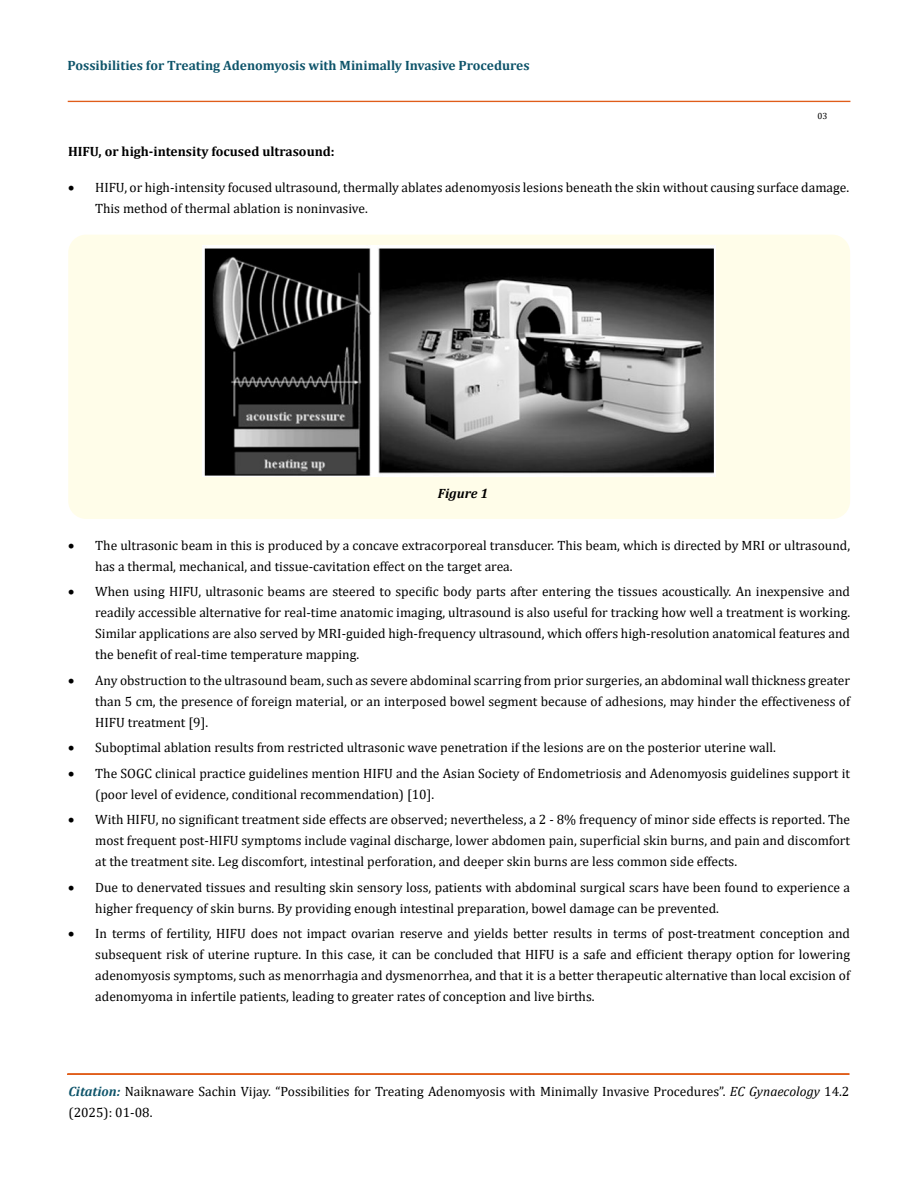
<style>
.page{position:relative;width:917px;height:1188px;background:#fff}
.page>*{position:absolute;margin:0;border:0;box-sizing:border-box;transform-origin:0 0}
.t1{font:13.5px/21px "Cambria";color:#000}
.t2{font:700 13.5px "Cambria";color:#0e546a}
.t3{font:700 13.5px "Cambria";color:#000}
.t4{font:italic 700 13.5px "Cambria";color:#000}
.t5{font:9px "Cambria";color:#000}
.s1{font-weight:700;font-style:italic;color:#0e546a}
.s2{font-style:italic}
</style>
<div class="page">
<div style="left:68px;top:101px;width:782px;height:1px;border:1px solid #e05d1a"></div>
<div style="left:67px;top:1074px;width:782px;height:1px;border:1px solid #e05d1a"></div>
<div style="left:68px;top:235px;width:782px;height:284px;background:#fffde9;border-radius:18px"></div>
<img style="left:202px;top:245px;width:514px;height:232px">
<p class="t2" style="left:68px;top:56px;width:463px">Possibilities for Treating Adenomyosis with Minimally Invasive Procedures</p>
<p class="t5" style="left:817px;top:110px;width:11px">03</p>
<p class="t3" style="left:68px;top:142px;width:268px">HIFU, or high-intensity focused ultrasound:</p>
<p class="t1" style="left:95px;top:177px;width:755px;text-indent:-27px">• HIFU, or high-intensity focused ultrasound, thermally ablates adenomyosis lesions beneath the skin without causing surface damage.<br>This method of thermal ablation is noninvasive.</p>
<p class="t4" style="left:438px;top:484px;width:52px">Figure 1</p>
<p class="t1" style="left:95px;top:534px;width:756px;text-indent:-27px">• The ultrasonic beam in this is produced by a concave extracorporeal transducer. This beam, which is directed by MRI or ultrasound, has a thermal, mechanical, and tissue-cavitation effect on the target area.</p>
<p class="t1" style="left:95px;top:581px;width:756px;text-align:justify;text-indent:-27px">• When using HIFU, ultrasonic beams are steered to specific body parts after entering the tissues acoustically. An inexpensive and readily accessible alternative for real-time anatomic imaging, ultrasound is also useful for tracking how well a treatment is working.<br>Similar applications are also served by MRI-guided high-frequency ultrasound, which offers high-resolution anatomical features and the benefit of real-time temperature mapping.</p>
<p class="t1" style="left:95px;top:669px;width:756px;text-align:justify;text-indent:-27px">• Any obstruction to the ultrasound beam, such as severe abdominal scarring from prior surgeries, an abdominal wall thickness greater than 5 cm, the presence of foreign material, or an interposed bowel segment because of adhesions, may hinder the effectiveness of HIFU treatment [9].</p>
<p class="t1" style="left:68px;top:737px;width:709px">• Suboptimal ablation results from restricted ultrasonic wave penetration if the lesions are on the posterior uterine wall.</p>
<p class="t1" style="left:95px;top:762px;width:756px;text-indent:-27px">• The SOGC clinical practice guidelines mention HIFU and the Asian Society of Endometriosis and Adenomyosis guidelines support it (poor level of evidence, conditional recommendation) [10].</p>
<p class="t1" style="left:95px;top:809px;width:756px;text-align:justify;text-indent:-27px">• With HIFU, no significant treatment side effects are observed; nevertheless, a 2 - 8% frequency of minor side effects is reported. The most frequent post-HIFU symptoms include vaginal discharge, lower abdomen pain, superficial skin burns, and pain and discomfort at the treatment site. Leg discomfort, intestinal perforation, and deeper skin burns are less common side effects.</p>
<p class="t1" style="left:95px;top:877px;width:756px;text-indent:-27px">• Due to denervated tissues and resulting skin sensory loss, patients with abdominal surgical scars have been found to experience a higher frequency of skin burns. By providing enough intestinal preparation, bowel damage can be prevented.</p>
<p class="t1" style="left:95px;top:923px;width:756px;text-align:justify;text-indent:-27px">• In terms of fertility, HIFU does not impact ovarian reserve and yields better results in terms of post-treatment conception and subsequent risk of uterine rupture. In this case, it can be concluded that HIFU is a safe and efficient therapy option for lowering adenomyosis symptoms, such as menorrhagia and dysmenorrhea, and that it is a better therapeutic alternative than local excision of adenomyoma in infertile patients, leading to greater rates of conception and live births.</p>
<p class="t1" style="left:68px;top:1081px;width:782px"><span class="s1">Citation:</span> Naiknaware Sachin Vijay. “Possibilities for Treating Adenomyosis with Minimally Invasive Procedures”. <span class="s2">EC Gynaecology</span> 14.2 (2025): 01-08.</p>
</div>
